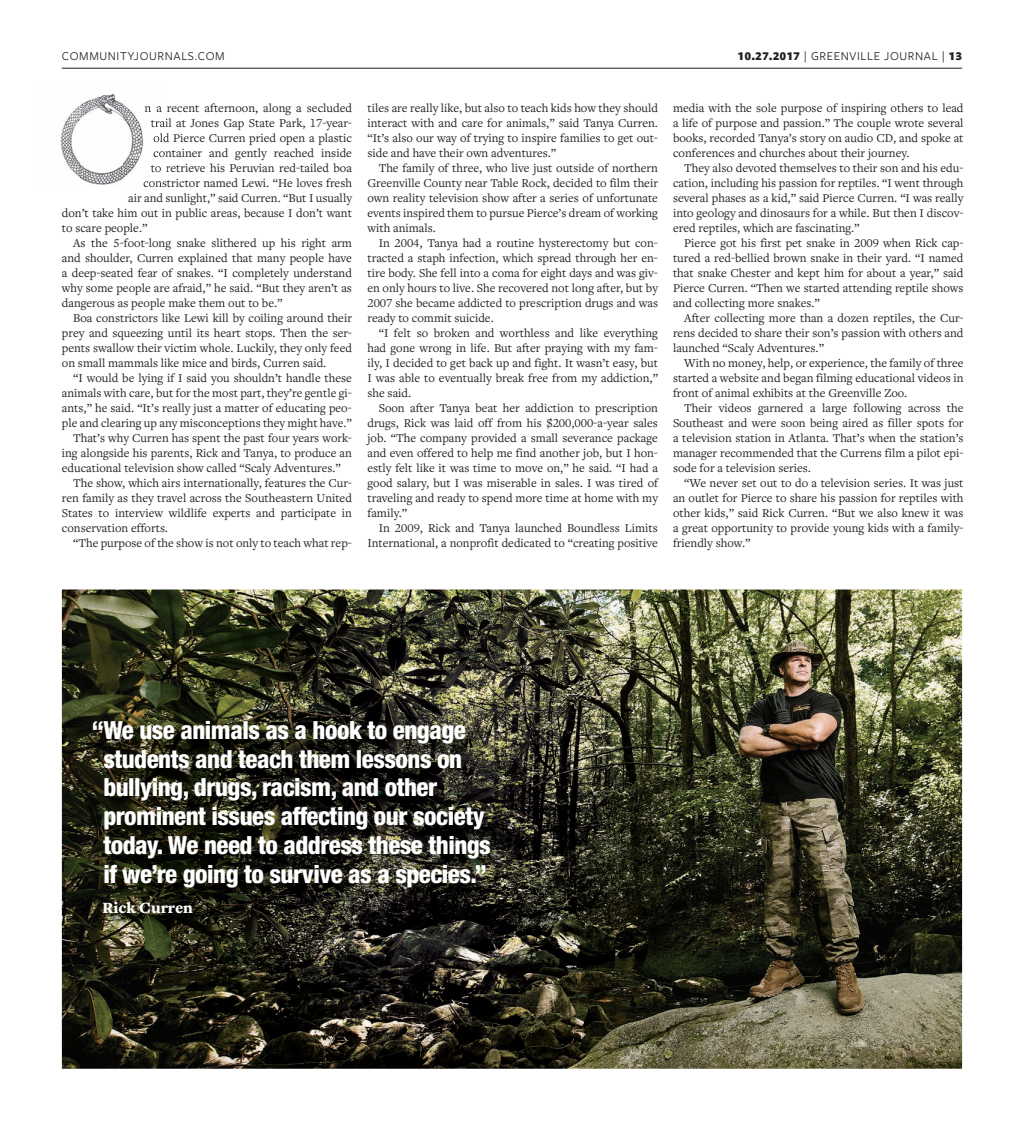
<style>
.page{position:relative;width:1024px;height:1125px;background:#fff}
.page>*{position:absolute;margin:0;border:0;box-sizing:border-box;transform-origin:0 0}
.t1{font:800 condensed 25px/28.8px "Helvetica Neue LT Std";letter-spacing:-.02em;color:#fff}
.t2{font:900 16.25px "Freight Text Pro";color:#fff}
.t3{font:12.5px/15px "Freight Text Pro";color:#231f20;text-align:justify}
.t4{font:12.5px "Freight Sans Pro";letter-spacing:.05em;color:#231f20}
.s1{font-weight:900}
</style>
<div class="page">
<hr style="left:62px;top:68px;width:900px;height:1px;background:#231f20">
<img style="left:62px;top:590px;width:900px;height:479px">
<img style="left:95px;top:723px;width:411px;height:180px">
<img style="left:60px;top:93px;width:105px;height:95px">
<img style="left:145px;top:103px;width:20px;height:12px">
<img style="left:151px;top:118px;width:15px;height:12px">
<svg style="left:154px;top:133px;width:12px;height:27px"></svg>
<img style="left:151px;top:163px;width:14px;height:9px">
<img style="left:144px;top:178px;width:22px;height:9px">
<img style="left:106px;top:903px;width:102px;height:25px">
<p class="t4" style="left:62px;top:47px;width:164px">COMMUNITYJOURNALS.COM</p>
<p class="t4" style="left:738px;top:47px;width:226px"><span class="s1">10.27.2017</span> | GREENVILLE JOURNAL | <span class="s1">13</span></p>
<p class="t3" style="left:144px;top:100px;width:209px">n a recent afternoon, along a secluded</p>
<p class="t3" style="left:151px;top:115px;width:203px">trail at Jones Gap State Park, 17-year-</p>
<p class="t3" style="left:153px;top:130px;width:200px">old Pierce Curren pried open a plastic</p>
<p class="t3" style="left:153px;top:145px;width:200px">container and gently reached inside</p>
<p class="t3" style="left:151px;top:160px;width:203px">to retrieve his Peruvian red-tailed boa</p>
<p class="t3" style="left:143px;top:175px;width:210px">constrictor named Lewi. “He loves fresh</p>
<p class="t3" style="left:128px;top:190px;width:225px">air and sunlight,” said Curren. “But I usually</p>
<p class="t3" style="left:62px;top:205px;width:292px">don’t take him out in public areas, because I don’t want</p>
<p class="t3" style="left:62px;top:220px;width:87px">to scare people.”</p>
<p class="t3" style="left:73px;top:235px;width:280px">As the 5-foot-long snake slithered up his right arm</p>
<p class="t3" style="left:62px;top:250px;width:292px">and shoulder, Curren explained that many people have</p>
<p class="t3" style="left:62px;top:265px;width:291px">a deep-seated fear of snakes. “I completely understand</p>
<p class="t3" style="left:62px;top:280px;width:292px">why some people are afraid,” he said. “But they aren’t as</p>
<p class="t3" style="left:62px;top:295px;width:222px">dangerous as people make them out to be.”</p>
<p class="t3" style="left:73px;top:310px;width:280px">Boa constrictors like Lewi kill by coiling around their</p>
<p class="t3" style="left:62px;top:325px;width:291px">prey and squeezing until its heart stops. Then the ser-</p>
<p class="t3" style="left:62px;top:340px;width:292px">pents swallow their victim whole. Luckily, they only feed</p>
<p class="t3" style="left:62px;top:355px;width:266px">on small mammals like mice and birds, Curren said.</p>
<p class="t3" style="left:73px;top:370px;width:280px">“I would be lying if I said you shouldn’t handle these</p>
<p class="t3" style="left:62px;top:385px;width:291px">animals with care, but for the most part, they’re gentle gi-</p>
<p class="t3" style="left:62px;top:400px;width:291px">ants,” he said. “It’s really just a matter of educating peo-</p>
<p class="t3" style="left:62px;top:415px;width:291px">ple and clearing up any misconceptions they might have.”</p>
<p class="t3" style="left:73px;top:430px;width:280px">That’s why Curren has spent the past four years work-</p>
<p class="t3" style="left:62px;top:445px;width:292px">ing alongside his parents, Rick and Tanya, to produce an</p>
<p class="t3" style="left:62px;top:460px;width:281px">educational television show called “Scaly Adventures.”</p>
<p class="t3" style="left:73px;top:475px;width:280px">The show, which airs internationally, features the Cur-</p>
<p class="t3" style="left:62px;top:490px;width:291px">ren family as they travel across the Southeastern United</p>
<p class="t3" style="left:62px;top:505px;width:292px">States to interview wildlife experts and participate in</p>
<p class="t3" style="left:62px;top:520px;width:108px">conservation efforts.</p>
<p class="t3" style="left:73px;top:535px;width:280px">“The purpose of the show is not only to teach what rep-</p>
<p class="t3" style="left:367px;top:100px;width:292px">tiles are really like, but also to teach kids how they should interact with and care for animals,” said Tanya Curren. “It’s also our way of trying to inspire families to get out&shy;side and have their own adventures.”</p>
<p class="t3" style="left:367px;top:160px;width:292px;text-indent:11px">The family of three, who live just outside of northern Greenville County near Table Rock, decided to film their own reality television show after a series of unfortunate events inspired them to pursue Pierce’s dream of working with animals.</p>
<p class="t3" style="left:367px;top:235px;width:292px;text-indent:11px">In 2004, Tanya had a routine hysterectomy but con&shy;tracted a staph infection, which spread through her en&shy;tire body. She fell into a coma for eight days and was giv&shy;en only hours to live. She recovered not long after, but by 2007 she became addicted to prescription drugs and was ready to commit suicide.</p>
<p class="t3" style="left:367px;top:325px;width:292px;text-indent:11px">“I felt so broken and worthless and like everything had gone wrong in life. But after praying with my fam&shy;ily, I decided to get back up and fight. It wasn’t easy, but I was able to eventually break free from my addiction,” she said.</p>
<p class="t3" style="left:367px;top:400px;width:292px;text-indent:11px">Soon after Tanya beat her addiction to prescription drugs, Rick was laid off from his $200,000-a-year sales job. “The company provided a small severance package and even offered to help me find another job, but I hon&shy;estly felt like it was time to move on,” he said. “I had a good salary, but I was miserable in sales. I was tired of traveling and ready to spend more time at home with my family.”</p>
<p class="t3" style="left:367px;top:520px;width:292px;text-align:right">In 2009, Rick and Tanya launched Boundless Limits<br>International, a nonprofit dedicated to “creating positive</p>
<p class="t3" style="left:673px;top:100px;width:292px">media with the sole purpose of inspiring others to lead a life of purpose and passion.” The couple wrote several books, recorded Tanya’s story on audio CD, and spoke at conferences and churches about their journey.</p>
<p class="t3" style="left:673px;top:160px;width:292px;text-indent:11px">They also devoted themselves to their son and his edu&shy;cation, including his passion for reptiles. “I went through several phases as a kid,” said Pierce Curren. “I was really into geology and dinosaurs for a while. But then I discov&shy;ered reptiles, which are fascinating.”</p>
<p class="t3" style="left:673px;top:235px;width:292px;text-indent:11px">Pierce got his first pet snake in 2009 when Rick cap&shy;tured a red-bellied brown snake in their yard. “I named that snake Chester and kept him for about a year,” said Pierce Curren. “Then we started attending reptile shows and collecting more snakes.”</p>
<p class="t3" style="left:673px;top:310px;width:292px;text-indent:11px">After collecting more than a dozen reptiles, the Cur&shy;rens decided to share their son’s passion with others and launched “Scaly Adventures.”</p>
<p class="t3" style="left:673px;top:355px;width:292px;text-indent:11px">With no money, help, or experience, the family of three started a website and began filming educational videos in front of animal exhibits at the Greenville Zoo.</p>
<p class="t3" style="left:673px;top:400px;width:292px;text-indent:11px">Their videos garnered a large following across the Southeast and were soon being aired as filler spots for a television station in Atlanta. That’s when the station’s manager recommended that the Currens film a pilot epi&shy;sode for a television series.</p>
<p class="t3" style="left:673px;top:475px;width:292px;text-indent:11px">“We never set out to do a television series. It was just an outlet for Pierce to share his passion for reptiles with other kids,” said Rick Curren. “But we also knew it was a great opportunity to provide young kids with a family&shy;friendly show.”</p>
<h1 class="t1" style="left:103px;top:715px;width:389px;text-indent:-12px">“ We use animals as a hook to engage students and teach them lessons on bullying, drugs, racism, and other prominent issues affecting our society today. We need to address these things if we’re going to survive as a species.”</h1>
<h2 class="t2" style="left:102px;top:896px;width:92px">Rick Curren</h2>
</div>
